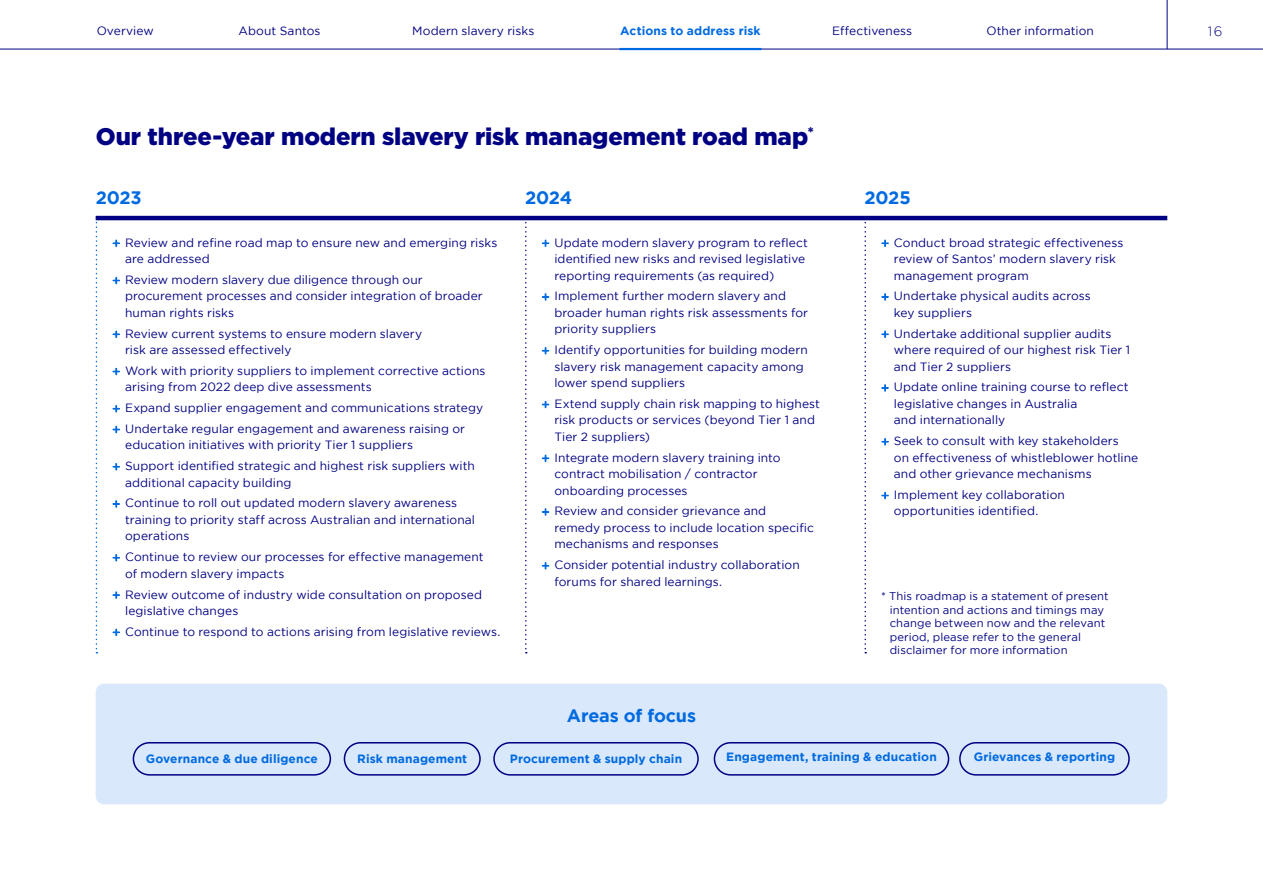
<style>
.page{position:relative;width:1263px;height:893px;background:#fff}
.page>*{position:absolute;margin:0;border:0;box-sizing:border-box;transform-origin:0 0}
.t1{font:900 24px "Gotham";letter-spacing:-.005em;color:#000082}
.t2{font:700 18px "Gotham";letter-spacing:-.01em;color:#006ae1}
.t3{font:300 13.5px "Gotham";color:#000082}
.t4{font:12px/16.5px "Gotham";letter-spacing:.005em;color:#000082}
.t5{font:700 12px "Gotham";letter-spacing:.01em;color:#006ae1}
.t6{font:11.25px/13.5px "Gotham";letter-spacing:.01em;color:#000082}
.s1{font-family:"Replica Std";font-weight:300;font-size:13.5px;color:#006ae1}
</style>
<div class="page">
<svg style="left:96px;top:220px;width:1px;height:433px"></svg>
<svg style="left:525px;top:220px;width:2px;height:433px"></svg>
<svg style="left:864px;top:220px;width:2px;height:433px"></svg>
<hr style="left:96px;top:216px;width:1071px;height:4px;background:#000082">
<div style="left:96px;top:684px;width:1071px;height:120px;background:#d9e8fa;border-radius:9px"></div>
<div style="left:133px;top:742px;width:198px;height:34px;border:2px solid #000082;border-radius:16px"></div>
<div style="left:344px;top:742px;width:137px;height:34px;border:2px solid #000082;border-radius:16px"></div>
<div style="left:493px;top:742px;width:206px;height:34px;border:2px solid #000082;border-radius:16px"></div>
<div style="left:714px;top:742px;width:235px;height:34px;border:2px solid #000082;border-radius:16px"></div>
<div style="left:959px;top:742px;width:171px;height:34px;border:2px solid #000082;border-radius:16px"></div>
<hr style="left:1167px;top:0;width:1px;height:49px;background:#000082">
<hr style="left:0;top:49px;width:1263px;height:1px;background:#000082">
<hr style="left:619px;top:48px;width:142px;height:2px;background:#006ae1">
<p class="t4" style="left:97px;top:22px;width:59px">Overview</p>
<p class="t4" style="left:239px;top:22px;width:83px">About Santos</p>
<p class="t4" style="left:412px;top:22px;width:124px">Modern slavery risks</p>
<p class="t5" style="left:620px;top:24px;width:142px">Actions to address risk</p>
<p class="t4" style="left:832px;top:22px;width:82px">Effectiveness</p>
<p class="t4" style="left:986px;top:22px;width:109px">Other information</p>
<p class="t3" style="left:1208px;top:24px;width:16px">16</p>
<h1 class="t1" style="left:96px;top:123px;width:719px">Our three-year modern slavery risk management road map<sup>*</sup></h1>
<h2 class="t2" style="left:96px;top:187px;width:48px">2023</h2>
<h2 class="t2" style="left:525px;top:187px;width:49px">2024</h2>
<h2 class="t2" style="left:864px;top:187px;width:48px">2025</h2>
<p class="t4" style="left:125px;top:234px;width:374px;text-indent:-13px"><span class="s1">+</span> Review and refine road map to ensure new and emerging risks are addressed</p>
<p class="t4" style="left:125px;top:271px;width:359px;text-indent:-13px"><span class="s1">+</span> Review modern slavery due diligence through our procurement processes and consider integration of broader human rights risks</p>
<p class="t4" style="left:125px;top:325px;width:299px;text-indent:-13px"><span class="s1">+</span> Review current systems to ensure modern slavery risk are assessed effectively</p>
<p class="t4" style="left:125px;top:362px;width:362px;text-indent:-13px"><span class="s1">+</span> Work with priority suppliers to implement corrective actions arising from 2022 deep dive assessments</p>
<p class="t4" style="left:112px;top:397px;width:372px;line-height:20.7px"><span class="s1">+</span> Expand supplier engagement and communications strategy <span class="s1">+</span> Undertake regular engagement and awareness raising or</p>
<p class="t4" style="left:112px;top:435px;width:364px;line-height:20.7px;text-indent:13px">education initiatives with priority Tier 1 suppliers<br><span class="s1">+</span> Support identified strategic and highest risk suppliers with</p>
<p class="t4" style="left:112px;top:472px;width:346px;line-height:20.7px;text-indent:13px">additional capacity building<br><span class="s1">+</span> Continue to roll out updated modern slavery awareness</p>
<p class="t4" style="left:125px;top:511px;width:352px">training to priority staff across Australian and international operations</p>
<p class="t4" style="left:125px;top:549px;width:360px;text-indent:-13px"><span class="s1">+</span> Continue to review our processes for effective management of modern slavery impacts</p>
<p class="t4" style="left:125px;top:586px;width:358px;text-indent:-13px"><span class="s1">+</span> Review outcome of industry wide consultation on proposed legislative changes</p>
<p class="t4" style="left:112px;top:623px;width:389px"><span class="s1">+</span> Continue to respond to actions arising from legislative reviews.</p>
<p class="t4" style="left:554px;top:234px;width:255px;text-indent:-13px"><span class="s1">+</span> Update modern slavery program to reflect identified new risks and revised legislative reporting requirements (as required)</p>
<p class="t4" style="left:554px;top:288px;width:255px;text-indent:-13px"><span class="s1">+</span> Implement further modern slavery and broader human rights risk assessments for priority suppliers</p>
<p class="t4" style="left:554px;top:342px;width:255px;text-indent:-13px"><span class="s1">+</span> Identify opportunities for building modern slavery risk management capacity among lower spend suppliers</p>
<p class="t4" style="left:554px;top:395px;width:267px;text-indent:-13px"><span class="s1">+</span> Extend supply chain risk mapping to highest risk products or services (beyond Tier 1 and<br>Tier 2 suppliers)</p>
<p class="t4" style="left:554px;top:449px;width:228px;text-indent:-13px"><span class="s1">+</span> Integrate modern slavery training into contract mobilisation / contractor onboarding processes</p>
<p class="t4" style="left:554px;top:503px;width:261px;text-indent:-13px"><span class="s1">+</span> Review and consider grievance and remedy process to include location specific mechanisms and responses</p>
<p class="t4" style="left:554px;top:557px;width:247px;text-indent:-13px"><span class="s1">+</span> Consider potential industry collaboration forums for shared learnings.</p>
<p class="t4" style="left:894px;top:234px;width:231px;text-indent:-13px"><span class="s1">+</span> Conduct broad strategic effectiveness review of Santos’ modern slavery risk management program</p>
<p class="t4" style="left:894px;top:288px;width:199px;text-indent:-13px"><span class="s1">+</span> Undertake physical audits across key suppliers</p>
<p class="t4" style="left:894px;top:325px;width:238px;text-indent:-13px"><span class="s1">+</span> Undertake additional supplier audits where required of our highest risk Tier 1 and Tier 2 suppliers</p>
<p class="t4" style="left:894px;top:379px;width:236px;text-indent:-13px"><span class="s1">+</span> Update online training course to reflect legislative changes in Australia<br>and internationally</p>
<p class="t4" style="left:894px;top:433px;width:246px;text-indent:-13px"><span class="s1">+</span> Seek to consult with key stakeholders<br>on effectiveness of whistleblower hotline and other grievance mechanisms</p>
<p class="t4" style="left:894px;top:486px;width:173px;text-indent:-13px"><span class="s1">+</span> Implement key collaboration opportunities identified.</p>
<p class="t6" style="left:890px;top:589px;width:220px;text-indent:-9px">* This roadmap is a statement of present intention and actions and timings may change between now and the relevant period, please refer to the general disclaimer for more information</p>
<h2 class="t2" style="left:567px;top:705px;width:131px">Areas of focus</h2>
<p class="t5" style="left:146px;top:752px;width:173px">Governance &amp; due diligence</p>
<p class="t5" style="left:357px;top:752px;width:112px">Risk management</p>
<p class="t5" style="left:510px;top:752px;width:174px">Procurement &amp; supply chain</p>
<p class="t5" style="left:726px;top:750px;width:212px">Engagement, training &amp; education</p>
<p class="t5" style="left:974px;top:750px;width:143px">Grievances &amp; reporting</p>
</div>
